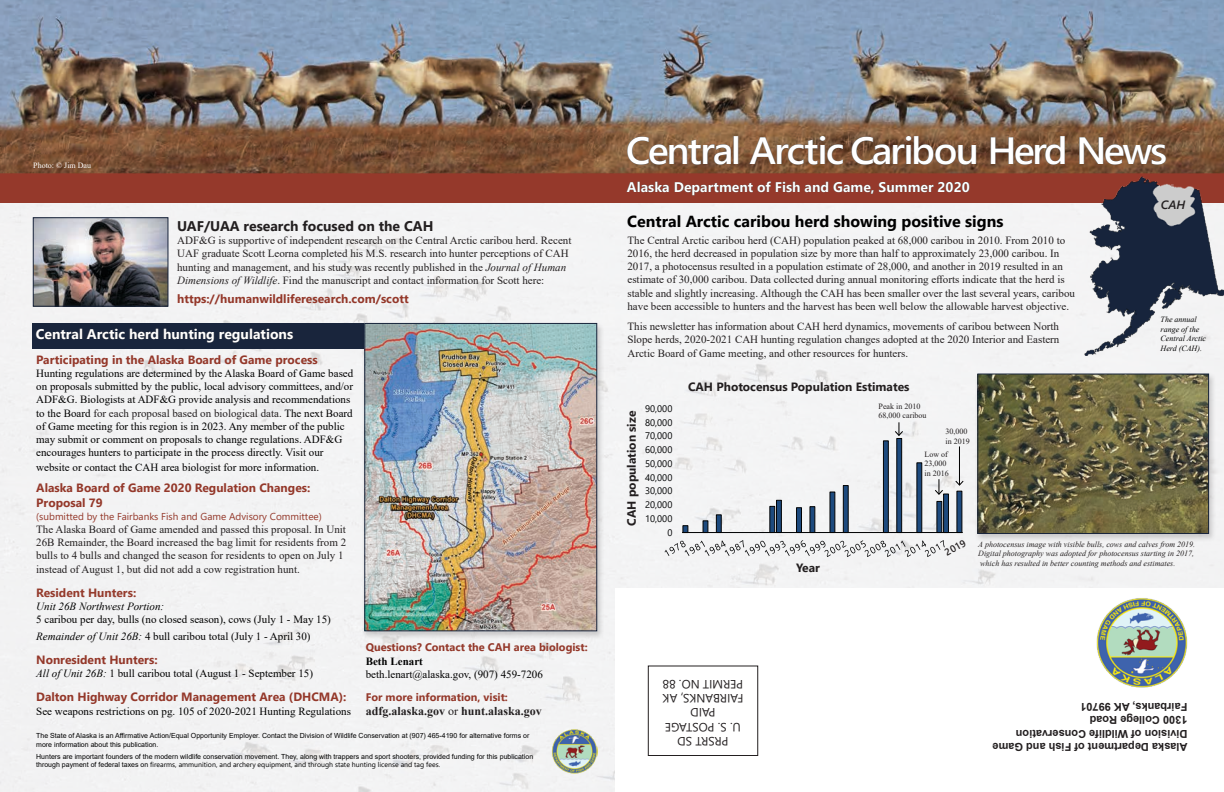
<style>
.page{position:relative;width:1224px;height:792px;background:#fff}
.page>*{position:absolute;margin:0;border:0;box-sizing:border-box;transform-origin:0 0}
.t1{font:600 38px "Segoe UI";letter-spacing:-.06em;color:#fff;scale:1.05 1}
.t2{font:700 16px "Segoe UI";color:#000}
.t3{font:700 14px "Segoe UI";color:#fff}
.t4{font:700 14px "Segoe UI";color:#231f20}
.t5{font:700 12px/14.4px "Segoe UI";color:#94382a}
.t6{font:700 12px "Segoe UI";color:#231f20}
.t7{font:12px/14.4px "Segoe UI";color:#231f20;text-align:center}
.t8{font:700 12px "Times New Roman";color:#231f20}
.t9{font:700 12px "Segoe UI";color:#953b2c}
.t10{font:italic 600 12px "Segoe UI";color:#231f20}
.t11{font:11px/13.2px "Times New Roman";color:#231f20}
.t12{font:11px/13.2px "Times New Roman";color:#000}
.t13{font:700 11px/13.2px "Arial";color:#231f20}
.t14{font:700 11px "Segoe UI";color:#94382a}
.t15{font:italic 11px "Times New Roman";color:#000}
.t16{font:700 11px "Times New Roman";color:#000}
.t17{font:10px "Segoe UI";color:#94382a}
.t18{font:600 9.8px "Segoe UI";color:#231f20}
.t19{font:9.5px "Segoe UI";color:#020304}
.t20{font:italic 8px/9.6px "Times New Roman";color:#231f20}
.t21{font:8px/9.6px "Times New Roman";color:#231f20}
.t22{font:italic 8px/9.6px "Times New Roman";color:#000}
.t23{font:8px "Times New Roman";color:#fff}
.t24{font:7px/8.4px "Arial";color:#000}
.s1{font-style:italic}
.s2{color:#231f20}
.s3{font-weight:400}
.s4{font-family:"Segoe UI"}
</style>
<div class="page">
<div style="left:0;top:203px;width:1224px;height:589px;background:#f3f3f4"></div>
<div style="left:33px;top:323px;width:343px;height:25px;background:#19253c"></div>
<div style="left:0;top:173px;width:1224px;height:30px;background:#95392b"></div>
<img style="left:0;top:0;width:1224px;height:173px">
<div style="left:361px;top:322px;width:244px;height:318px;background:#231f20;opacity:.2"></div>
<img style="left:366px;top:325px;width:229px;height:304px">
<div style="left:364px;top:323px;width:233px;height:308px;border:1px solid #19253c"></div>
<img style="left:1085px;top:176px;width:139px;height:180px">
<div style="left:974px;top:372px;width:242px;height:171px;background:#231f20;opacity:.2"></div>
<img style="left:979px;top:376px;width:228px;height:156px">
<div style="left:977px;top:374px;width:232px;height:160px;border:1px solid #19253c"></div>
<img style="left:552px;top:728px;width:45px;height:45px">
<img style="left:35px;top:219px;width:131px;height:86px">
<div style="left:33px;top:217px;width:135px;height:90px;border:1px solid #19253c"></div>
<div style="left:616px;top:588px;width:608px;height:204px;background:#fff"></div>
<img style="left:1096px;top:598px;width:92px;height:90px">
<div style="left:648px;top:665px;width:110px;height:91px;border:1px solid #231f20"></div>
<svg style="left:643px;top:397px;width:323px;height:164px"></svg>
<p class="t23" style="left:33px;top:159px;width:59px">Photo: © Jim Dau</p>
<p class="t4" style="left:177px;top:213px;width:258px">UAF/UAA research focused on the CAH</p>
<p class="t11" style="left:177px;top:233px;width:396px">ADF&amp;G is supportive of independent research on the Central Arctic caribou herd. Recent UAF graduate Scott Leorna completed his M.S. research into hunter perceptions of CAH hunting and management, and his study was recently published in the <span class="s1">Journal of Human Dimensions of Wildlife</span>. Find the manuscript and contact information for Scott here:</p>
<p class="t5" style="left:177px;top:291px;width:233px">https://humanwildliferesearch.com/scott</p>
<p class="t3" style="left:36px;top:321px;width:259px">Central Arctic herd hunting regulations</p>
<p class="t5" style="left:36px;top:351px;width:283px">Participating in the Alaska Board of Game process</p>
<p class="t12" style="left:36px;top:366px;width:319px">Hunting regulations are determined by the Alaska Board of Game based on proposals submitted by the public, local advisory committees, and/or ADF&amp;G. Biologists at ADF&amp;G provide analysis and recommendations to the Board <span class="s2">for each proposal based on biological data.</span> The next Board of Game meeting for this region is in 2023. Any member of the public may submit or comment on proposals to change regulations. ADF&amp;G encourages hunters to participate in the process directly. Visit our</p>
<p class="t12" style="left:36px;top:460px;width:284px">website or contact the CAH area biologist for more information.</p>
<p class="t5" style="left:36px;top:480px;width:276px">Alaska Board of Game 2020 Regulation Changes:<br>Proposal 79</p>
<p class="t17" style="left:36px;top:507px;width:287px">(submitted by the Fairbanks Fish and Game Advisory Committee)</p>
<p class="t11" style="left:36px;top:522px;width:311px">The Alaska Board of Game amended and passed this proposal. In Unit 26B Remainder, the Board increased the bag limit for residents from 2 bulls to 4 bulls and changed the season for residents to open on July 1 instead of August 1, but did not add a cow registration hunt.</p>
<p class="t9" style="left:36px;top:581px;width:102px">Resident Hunters:</p>
<p class="t15" style="left:36px;top:599px;width:130px">Unit 26B Northwest Portion:</p>
<p class="t12" style="left:36px;top:613px;width:296px">5 caribou per day, bulls (no closed season), cows (July 1 - May 15)</p>
<p class="t12" style="left:36px;top:630px;width:276px"><span class="s1">Remainder of Unit 26B:</span> 4 bull caribou total (July 1 - April 30)</p>
<p class="t5" style="left:36px;top:652px;width:123px">Nonresident Hunters:</p>
<p class="t12" style="left:36px;top:667px;width:278px"><span class="s1">All of Unit 26B:</span> 1 bull caribou total (August 1 - September 15)</p>
<p class="t5" style="left:36px;top:689px;width:312px">Dalton Highway Corridor Management Area (DHCMA):</p>
<p class="t12" style="left:36px;top:704px;width:316px">See weapons restrictions on pg. 105 of 2020-2021 Hunting Regulations</p>
<p class="t14" style="left:366px;top:637px;width:223px">Questions? Contact the CAH area biologist:</p>
<p class="t16" style="left:366px;top:653px;width:59px">Beth Lenart</p>
<p class="t12" style="left:366px;top:667px;width:179px">beth.lenart@alaska.gov, (907) 459-7206</p>
<p class="t14" style="left:366px;top:686px;width:144px">For more information, visit:</p>
<p class="t8" style="left:366px;top:702px;width:178px">adfg.alaska.gov <span class="s3">or</span> hunt.alaska.gov</p>
<p class="t24" style="left:36px;top:732px;width:495px">The State of Alaska is an Affirmative Action/Equal Opportunity Employer. Contact the Division of Wildlife Conservation at (907) 465-4190 for alternative forms or more information about this publication.</p>
<p class="t24" style="left:36px;top:752px;width:498px">Hunters are important founders of the modern wildlife conservation movement. They, along with trappers and sport shooters, provided funding for this publication through payment of federal taxes on <span class="s4">firearms, ammunition, and archery equipment, and through state hunting license and tag fees.</span></p>
<h1 class="t1" style="left:626px;top:114px;width:517px">Central Arctic Caribou Herd News</h1>
<p class="t3" style="left:627px;top:174px;width:344px">Alaska Department of Fish and Game, Summer 2020</p>
<p class="t10" style="left:1161px;top:193px;width:26px">CAH</p>
<p class="t2" style="left:627px;top:206px;width:378px">Central Arctic caribou herd showing positive signs</p>
<p class="t11" style="left:627px;top:233px;width:449px">The Central Arctic caribou herd (CAH) population peaked at 68,000 caribou in 2010. From 2010 to 2016, the herd decreased in population size by more than half to approximately 23,000 caribou. In 2017, a photocensus resulted in a population estimate of 28,000, and another in 2019 resulted in an estimate of 30,000 caribou. Data collected during annual monitoring efforts indicate that the herd is stable and slightly increasing. Although the CAH has been smaller over the last several years, caribou have been accessible to hunters and the harvest has been well below the allowable harvest objective.</p>
<p class="t11" style="left:627px;top:320px;width:433px;text-align:justify">This newsletter has information about CAH herd dynamics, movements of caribou between North Slope herds, 2020-2021 CAH hunting regulation changes adopted at the 2020 Interior and Eastern Arctic Board of Game meeting, and other resources for hunters.</p>
<p class="t22" style="left:1161px;top:315px;width:47px">The annual range of the<br>Central Arctic<br>Herd (CAH).</p>
<p class="t6" style="left:688px;top:376px;width:223px">CAH Photocensus Population Estimates</p>
<p class="t6" style="left:620px;top:526px;width:116px;rotate:-90deg">CAH population size</p>
<p class="t21" style="left:879px;top:401px;width:49px">Peak in 2010<br>68,000 caribou</p>
<p class="t19" style="left:645px;top:400px;width:29px">90,000</p>
<p class="t19" style="left:645px;top:413px;width:29px">80,000</p>
<p class="t21" style="left:945px;top:427px;width:26px">30,000 in 2019</p>
<p class="t19" style="left:645px;top:427px;width:29px">70,000</p>
<p class="t19" style="left:645px;top:441px;width:29px">60,000</p>
<p class="t21" style="left:925px;top:449px;width:26px">Low of<br>23,000 in 2016</p>
<p class="t19" style="left:645px;top:455px;width:29px">50,000</p>
<p class="t19" style="left:645px;top:468px;width:29px">40,000</p>
<p class="t19" style="left:645px;top:482px;width:29px">30,000</p>
<p class="t19" style="left:645px;top:496px;width:29px">20,000</p>
<p class="t19" style="left:645px;top:510px;width:29px">10,000</p>
<p class="t19" style="left:667px;top:523px;width:7px">0</p>
<p class="t7" style="left:743px;top:750px;width:82px;rotate:-180deg">PRSRT SD<br>U. S. POSTAGE<br>PAID<br>FAIRBANKS, AK<br>PERMIT NO. 88</p>
<p class="t6" style="left:796px;top:556px;width:25px">Year</p>
<p class="t18" style="left:941px;top:545px;width:24px;rotate:-30deg">2019</p>
<p class="t20" style="left:978px;top:539px;width:218px">A photocensus image with visible bulls, cows and calves from 2019.<br>Digital photography was adopted for photocensus starting in 2017,</p>
<p class="t20" style="left:980px;top:558px;width:197px">which has resulted in better counting methods and estimates.</p>
<p class="t13" style="left:1187px;top:753px;width:196px;rotate:-180deg">Alaska Department of Fish and Game<br>Division of Wildlife Conservation<br>1300 College Road<br>Fairbanks, AK 99701</p>
</div>
